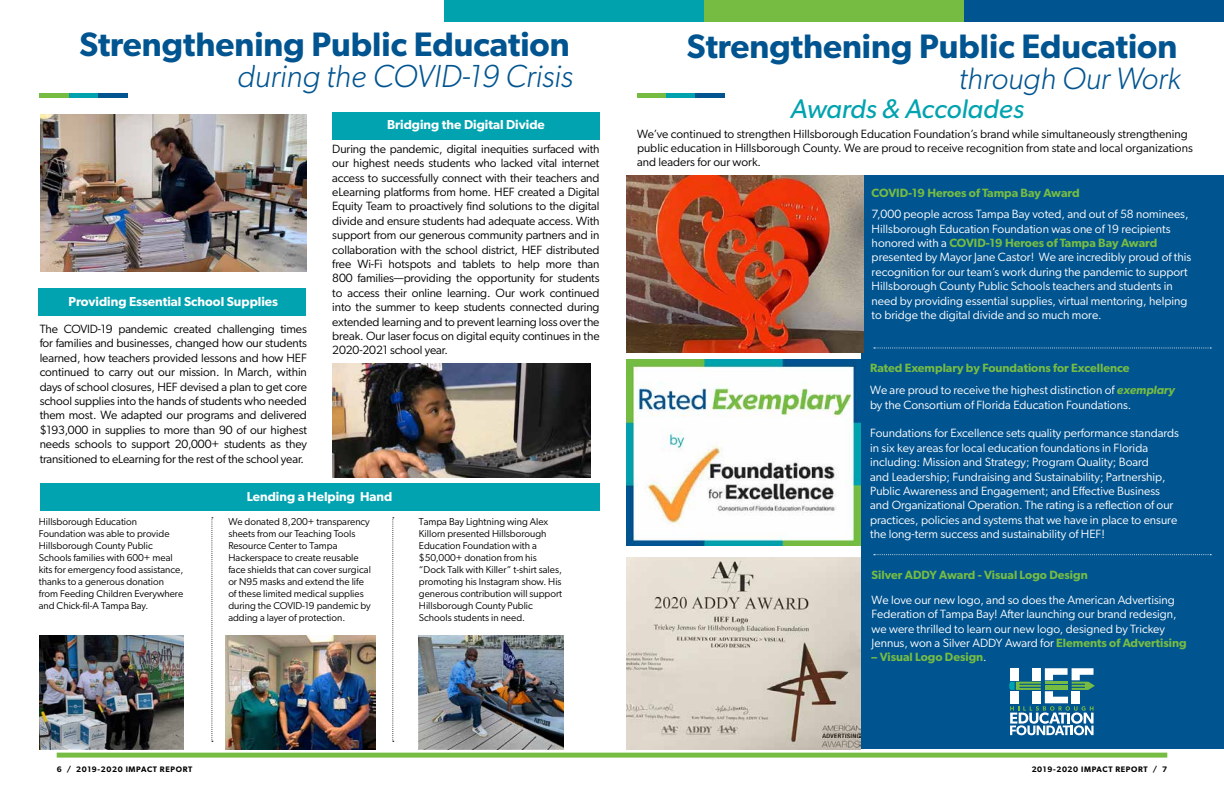
<style>
.page{position:relative;width:1224px;height:792px;background:#fff}
.page>*{position:absolute;margin:0;border:0;box-sizing:border-box;transform-origin:0 0}
.t1{font:600 34px "Gibson";color:#005490}
.t2{font:italic 300 32px "Gibson";color:#005490}
.t3{font:italic 300 31px "Gibson";color:#005490}
.t4{font:italic 27px "Gibson";color:#00a3af}
.t5{font:600 13px "Gibson";color:#fff}
.t6{font:12px/14.4px "Gibson";color:#000;text-align:justify}
.t7{font:12px/14.4px "Gibson";color:#fff}
.t8{font:600 12px "Gibson";color:#76bc43}
.t9{font:10px/12px "Gibson";color:#000}
.t10{font:600 8px "Gibson";letter-spacing:.08em;color:#000}
.s1{font-weight:600;color:#76bc43}
.s2{font-weight:600;font-style:italic;color:#76bc43}
.s3{font-weight:400;color:#fff}
</style>
<div class="page">
<img style="left:626px;top:360px;width:235px;height:185px">
<div style="left:861px;top:176px;width:362px;height:573px;background:#005490"></div>
<img style="left:626px;top:176px;width:238px;height:177px">
<img style="left:626px;top:557px;width:235px;height:192px">
<svg style="left:874px;top:347px;width:337px;height:1px"></svg>
<svg style="left:874px;top:554px;width:337px;height:1px"></svg>
<div style="left:637px;top:93px;width:29px;height:5px;background:#76bc43"></div>
<div style="left:666px;top:93px;width:30px;height:5px;background:#00a2ae"></div>
<div style="left:696px;top:93px;width:29px;height:5px;background:#005490"></div>
<svg style="left:1009px;top:668px;width:86px;height:67px"></svg>
<div style="left:332px;top:112px;width:268px;height:28px;background:#00a3af"></div>
<div style="left:40px;top:483px;width:560px;height:28px;background:#00a3af"></div>
<div style="left:39px;top:288px;width:267px;height:28px;background:#00a3af"></div>
<div style="left:57px;top:753px;width:1110px;height:5px;background:#76bc43"></div>
<svg style="left:211px;top:517px;width:2px;height:225px"></svg>
<svg style="left:392px;top:517px;width:2px;height:225px"></svg>
<img style="left:40px;top:635px;width:144px;height:114px">
<img style="left:225px;top:635px;width:151px;height:114px">
<img style="left:419px;top:635px;width:145px;height:114px">
<img style="left:40px;top:114px;width:267px;height:157px">
<img style="left:332px;top:364px;width:259px;height:114px">
<div style="left:40px;top:93px;width:29px;height:5px;background:#76bc43"></div>
<div style="left:69px;top:93px;width:29px;height:5px;background:#00a2ae"></div>
<div style="left:98px;top:93px;width:30px;height:5px;background:#005490"></div>
<div style="left:445px;top:0;width:259px;height:22px;background:#00a2ae"></div>
<div style="left:704px;top:0;width:260px;height:22px;background:#76bc43"></div>
<div style="left:964px;top:0;width:260px;height:22px;background:#005490"></div>
<h1 class="t1" style="left:79px;top:23px;width:492px">Strengthening Public Education</h1>
<h2 class="t2" style="left:237px;top:56px;width:337px">during the COVID-19 Crisis</h2>
<p class="t5" style="left:69px;top:294px;width:211px">Providing Essential School Supplies</p>
<p class="t6" style="left:40px;top:322px;width:269px">The COVID-19 pandemic created challenging times for families and businesses, changed how our students learned, how teachers provided lessons and how HEF continued to carry out our mission. In March, within days of school closures, HEF devised a plan to get core school supplies into the hands of students who needed them most. We adapted our programs and delivered $193,000 in supplies to more than 90 of our highest needs schools to support 20,000+ students as they transitioned to eLearning for the rest of the school year.</p>
<p class="t5" style="left:387px;top:117px;width:159px">Bridging the Digital Divide</p>
<p class="t6" style="left:332px;top:141px;width:269px">During the pandemic, digital inequities surfaced with our highest needs students who lacked vital internet access to successfully connect with their teachers and eLearning platforms from home. HEF created a Digital Equity Team to proactively find solutions to the digital divide and ensure students had adequate access. With support from our generous community partners and in collaboration with the school district, HEF distributed free Wi-Fi hotspots and tablets to help more than 800 families—providing the opportunity for students to access their online learning. Our work continued into the summer to keep students connected during extended learning and to prevent learning loss over the break. Our laser focus on digital equity continues in the 2020-2021 school year.</p>
<p class="t5" style="left:247px;top:489px;width:147px">Lending a Helping Hand</p>
<p class="t9" style="left:39px;top:516px;width:146px">Hillsborough Education<br>Foundation was able to provide<br>Hillsborough County Public<br>Schools families with 600+ meal kits for emergency food assistance, thanks to a generous donation from Feeding Children Everywhere and Chick-fil-A Tampa Bay.</p>
<p class="t9" style="left:228px;top:516px;width:144px">We donated 8,200+ transparency sheets from our Teaching Tools<br>Resource Center to Tampa<br>Hackerspace to create reusable face shields that can cover surgical or N95 masks and extend the life of these limited medical supplies during the COVID-19 pandemic by adding a layer of protection.</p>
<p class="t9" style="left:419px;top:516px;width:145px">Tampa Bay Lightning wing Alex<br>Killorn presented Hillsborough<br>Education Foundation with a $50,000+ donation from his “Dock Talk with Killer” t-shirt sales, promoting his Instagram show. His generous contribution will support<br>Hillsborough County Public<br>Schools students in need.</p>
<h1 class="t1" style="left:687px;top:26px;width:492px">Strengthening Public Education</h1>
<h3 class="t3" style="left:959px;top:59px;width:223px">through Our Work</h3>
<p class="t6" style="left:637px;top:126px;width:557px;text-align:left">We’ve continued to strengthen Hillsborough Education Foundation’s brand while simultaneously strengthening public education in Hillsborough County. We are proud to receive recognition from state and local organizations and leaders for our work.</p>
<p class="t8" style="left:872px;top:186px;width:209px">COVID-19 Heroes of Tampa Bay Award</p>
<h3 class="t4" style="left:791px;top:92px;width:235px">Awards &amp; Accolades</h3>
<p class="t7" style="left:872px;top:207px;width:321px">7,000 people across Tampa Bay voted, and out of 58 nominees, Hillsborough Education Foundation was one of 19 recipients honored with a <span class="s1">COVID-19 Heroes of Tampa Bay Award </span>presented by Mayor Jane Castor! We are incredibly proud of this recognition for our team’s work during the pandemic to support Hillsborough County Public Schools teachers and students in need by providing essential supplies, virtual mentoring, helping to bridge the digital divide and so much more.</p>
<p class="t8" style="left:870px;top:361px;width:261px">Rated Exemplary by Foundations for Excellence</p>
<p class="t7" style="left:870px;top:383px;width:306px">We are proud to receive the highest distinction of <span class="s2">exemplary </span>by the Consortium of Florida Education Foundations.</p>
<p class="t7" style="left:870px;top:426px;width:310px">Foundations for Excellence sets quality performance standards in six key areas for local education foundations in Florida including: Mission and Strategy; Program Quality; Board<br>and Leadership; Fundraising and Sustainability; Partnership, Public Awareness and Engagement; and Effective Business and Organizational Operation. The rating is a reflection of our practices, policies and systems that we have in place to ensure the long-term success and sustainability of HEF!</p>
<p class="t8" style="left:872px;top:567px;width:218px">Silver ADDY Award - Visual Logo Design</p>
<p class="t7" style="left:872px;top:592px;width:316px">We love our new logo, and so does the American Advertising Federation of Tampa Bay! After launching our brand redesign, we were thrilled to learn our new logo, designed by Trickey Jennus, won a Silver ADDY Award for <span class="s1">Elements of Advertising</span></p>
<p class="t8" style="left:872px;top:650px;width:117px">– Visual Logo Design<span class="s3">.</span></p>
<p class="t10" style="left:57px;top:764px;width:137px">6 / 2019-2020 IMPACT REPORT</p>
<p class="t10" style="left:1032px;top:764px;width:137px">2019-2020 IMPACT REPORT / 7</p>
</div>
